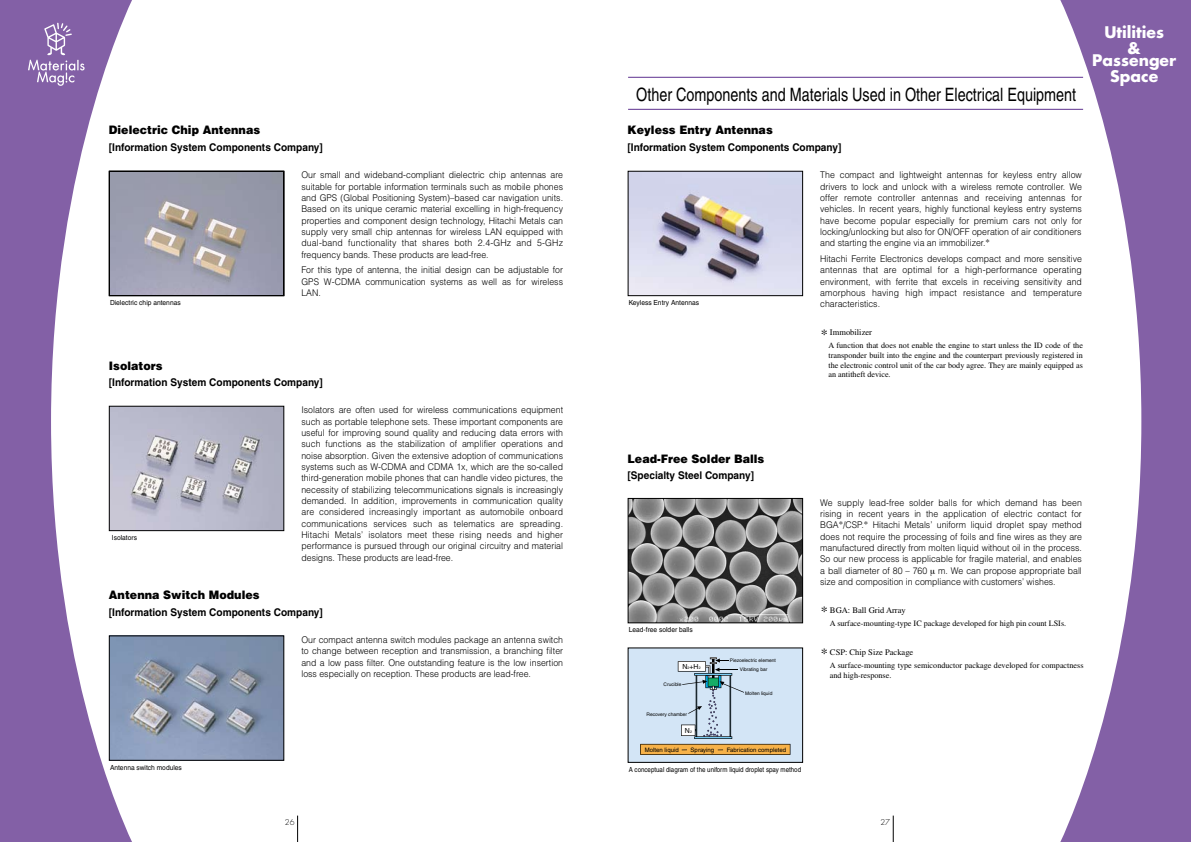
<style>
.page{position:relative;width:1191px;height:842px;background:#fff}
.page>*{position:absolute;margin:0;border:0;box-sizing:border-box;transform-origin:0 0}
.t1{font:18.4px "Helvetica";color:#000;scale:.78 1}
.t2{font:700 15.6px/15.6px "Futura";color:#fff;text-align:center}
.t3{font:900 11.7px "Helvetica";color:#000;scale:.95 1}
.t4{font:700 10.6px "Helvetica";color:#000;scale:.95 1}
.t5{font:300 9.2px/11.3px "Helvetica";color:#000;text-align:justify;scale:.95 1}
.t6{font:8.5px "Times";color:#000}
.t7{font:8.1px/9.9px "Times";color:#000;text-align:justify}
.t8{font:300 7.8px "Futura";color:#000}
.t9{font:7px "Helvetica";color:#000;scale:.95 1}
.t10{font:7px "Helvetica";color:#000;scale:.88 1}
.t11{font:7px "Helvetica";color:#000}
.t12{font:6.1px "Helvetica";color:#000}
.t13{font:4.9px/9.5px "Helvetica";color:#000;text-align:center}
.s1{font-size:14.2px}
.s2{font-size:3.5px}
</style>
<div class="page">
<svg style="left:0;top:0;width:136px;height:842px;fill:#8360a6"></svg>
<svg style="left:1056px;top:0;width:135px;height:842px;fill:#8360a6"></svg>
<img style="left:630px;top:173px;width:170px;height:121px">
<div style="left:628px;top:171px;width:174px;height:125px;border:1px solid #000"></div>
<img style="left:630px;top:500px;width:170px;height:121px">
<div style="left:628px;top:498px;width:174px;height:125px;border:1px solid #000"></div>
<svg style="left:109px;top:171px;width:175px;height:125px;background:#9999a5"></svg>
<img style="left:111px;top:408px;width:171px;height:121px">
<div style="left:109px;top:406px;width:175px;height:125px;border:1px solid #000"></div>
<svg style="left:109px;top:636px;width:784px;height:206px"></svg>
<svg style="left:28px;top:23px;width:57px;height:63px;background:#9578b3"></svg>
<hr style="left:628px;top:77px;width:455px;height:1px;background:#5e318f">
<hr style="left:628px;top:109px;width:455px;height:1px;background:#5e318f">
<p class="t3" style="left:109px;top:123px;width:161px">Dielectric Chip Antennas</p>
<p class="t4" style="left:109px;top:141px;width:227px">[Information System Components Company]</p>
<p class="t9" style="left:110px;top:299px;width:76px">Dielectric chip antennas</p>
<p class="t5" style="left:301px;top:169px;width:277px">Our small and wideband-compliant dielectric chip antennas are suitable for portable information terminals such as mobile phones and GPS (Global Positioning System)–based car navigation units.<br>Based on its unique ceramic material excelling in high-frequency properties and component design technology, Hitachi Metals can supply very small chip antennas for wireless LAN equipped with dual-band functionality that shares both 2.4-GHz and 5-GHz frequency bands. These products are lead-free.</p>
<p class="t5" style="left:301px;top:264px;width:277px">For this type of antenna, the initial design can be adjustable for GPS W-CDMA communication systems as well as for wireless LAN.</p>
<p class="t3" style="left:109px;top:358px;width:58px">Isolators</p>
<p class="t4" style="left:109px;top:376px;width:227px">[Information System Components Company]</p>
<p class="t9" style="left:112px;top:533px;width:28px">Isolators</p>
<p class="t5" style="left:301px;top:404px;width:277px">Isolators are often used for wireless communications equipment such as portable telephone sets. These important components are useful for improving sound quality and reducing data errors with such functions as the stabilization of amplifier operations and noise absorption. Given the extensive adoption of communications systems such as W-CDMA and CDMA 1x, which are the so-called third-generation mobile phones that can handle video pictures, the necessity of stabilizing telecommunications signals is increasingly demanded. In addition, improvements in communication quality are considered increasingly important as automobile onboard communications services such as telematics are spreading.<br>Hitachi Metals’ isolators meet these rising needs and higher performance is pursued through our original circuitry and material designs. These products are lead-free.</p>
<p class="t3" style="left:109px;top:587px;width:160px">Antenna Switch Modules</p>
<p class="t4" style="left:109px;top:605px;width:227px">[Information System Components Company]</p>
<p class="t9" style="left:110px;top:763px;width:77px">Antenna switch modules</p>
<p class="t5" style="left:301px;top:634px;width:277px">Our compact antenna switch modules package an antenna switch to change between reception and transmission, a branching filter and a low pass filter. One outstanding feature is the low insertion loss especially on reception. These products are lead-free.</p>
<h1 class="t1" style="left:636px;top:84px;width:565px">Other Components and Materials Used in Other Electrical Equipment</h1>
<p class="t3" style="left:627px;top:123px;width:154px">Keyless Entry Antennas</p>
<p class="t4" style="left:627px;top:141px;width:227px">[Information System Components Company]</p>
<p class="t9" style="left:629px;top:299px;width:76px">Keyless Entry Antennas</p>
<p class="t5" style="left:820px;top:169px;width:277px">The compact and lightweight antennas for keyless entry allow drivers to lock and unlock with a wireless remote controller. We offer remote controller antennas and receiving antennas for vehicles. In recent years, highly functional keyless entry systems have become popular especially for premium cars not only for locking/unlocking but also for ON/OFF operation of air conditioners and starting the engine via an immobilizer.<sup>*</sup></p>
<p class="t5" style="left:820px;top:253px;width:277px">Hitachi Ferrite Electronics develops compact and more sensitive antennas that are optimal for a high-performance operating environment, with ferrite that excels in receiving sensitivity and amorphous having high impact resistance and temperature characteristics.</p>
<p class="t6" style="left:820px;top:328px;width:53px"><span class="s1">*</span> Immobilizer</p>
<p class="t7" style="left:828px;top:340px;width:256px">A function that does not enable the engine to start unless the ID code of the transponder built into the engine and the counterpart previously registered in the electronic control unit of the car body agree. They are mainly equipped as an antitheft device.</p>
<h2 class="t2" style="left:1104px;top:24px;width:61px">Utilities &amp;</h2>
<h2 class="t2" style="left:1092px;top:52px;width:85px">Passenger<br>Space</h2>
<p class="t3" style="left:627px;top:451px;width:146px">Lead-Free Solder Balls</p>
<p class="t4" style="left:627px;top:469px;width:135px">[Specialty Steel Company]</p>
<p class="t9" style="left:629px;top:626px;width:69px">Lead-free solder balls</p>
<p class="t13" style="left:729px;top:655px;width:48px">Piezoelectric element<br>Vibrating bar</p>
<p class="t13" style="left:745px;top:689px;width:29px">Molten liquid</p>
<p class="t11" style="left:682px;top:662px;width:20px">N<span class="s2">2</span>+H<span class="s2">2</span></p>
<p class="t13" style="left:663px;top:680px;width:19px">Crucible</p>
<p class="t13" style="left:646px;top:710px;width:42px">Recovery chamber</p>
<p class="t12" style="left:645px;top:746px;width:36px">Molten liquid</p>
<p class="t12" style="left:690px;top:746px;width:25px">Spraying</p>
<p class="t12" style="left:726px;top:746px;width:61px">Fabrication completed</p>
<p class="t11" style="left:685px;top:726px;width:8px">N<span class="s2">2</span></p>
<p class="t10" style="left:629px;top:765px;width:197px">A conceptual diagram of the uniform liquid droplet spay method</p>
<p class="t5" style="left:820px;top:496px;width:277px">We supply lead-free solder balls for which demand has been rising in recent years in the application of electric contact for BGA<sup>*</sup>/CSP.<sup>*</sup> Hitachi Metals’ uniform liquid droplet spay method does not require the processing of foils and fine wires as they are manufactured directly from molten liquid without oil in the process.<br>So our new process is applicable for fragile material, and enables a ball diameter of 80 – 760 m. We can propose appropriate ball size and composition in compliance with customers’ wishes.</p>
<p class="t6" style="left:820px;top:605px;width:87px"><span class="s1">*</span> BGA: Ball Grid Array</p>
<p class="t7" style="left:830px;top:618px;width:238px">A surface-mounting-type IC package developed for high pin count LSIs.</p>
<p class="t6" style="left:820px;top:647px;width:94px"><span class="s1">*</span> CSP: Chip Size Package</p>
<p class="t7" style="left:830px;top:660px;width:255px">A surface-mounting type semiconductor package developed for compactness and high-response.</p>
<p class="t8" style="left:285px;top:817px;width:6px">26</p>
<p class="t8" style="left:880px;top:817px;width:6px">27</p>
</div>
